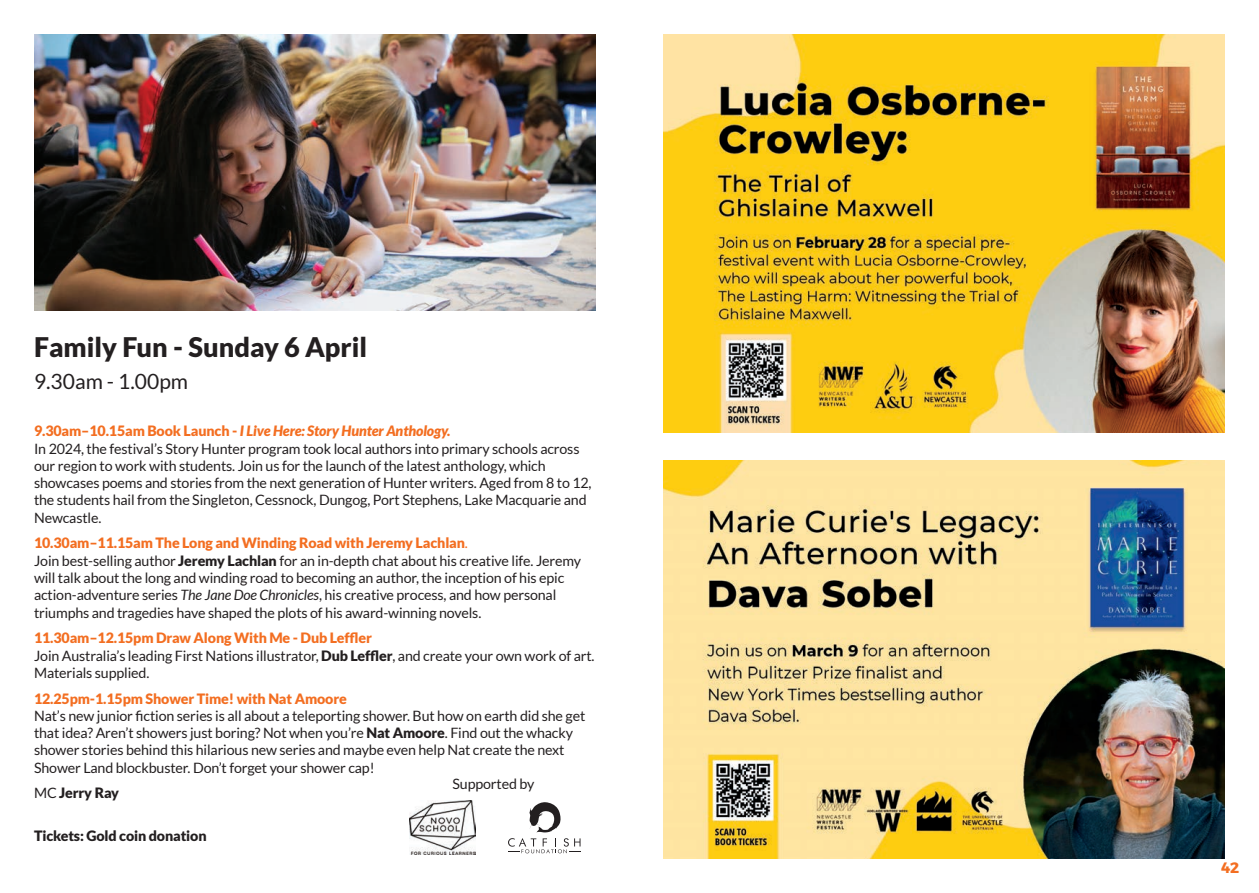
<style>
.page{position:relative;width:1259px;height:893px;background:#fff}
.page>*{position:absolute;margin:0;border:0;box-sizing:border-box;transform-origin:0 0}
.t1{font:900 27px "Lato";color:#231f20}
.t2{font:21px "Lato";color:#231f20}
.t3{font:700 15px "Montserrat";color:#f36e21}
.Body_Text{font:14.25px/17.2px "Lato";letter-spacing:-.01em;color:#231f20}
.Body_Text-2{font:900 14.25px "Lato";letter-spacing:-.01em;color:#231f20}
.s1{font-weight:900;color:#f36e21}
.s2{font-weight:900;font-style:italic;color:#f36e21}
.s3{color:#f36e21}
.s4{font-weight:900}
.s5{font-style:italic}
.s6{font-weight:400}
</style>
<div class="page">
<img style="left:34px;top:34px;width:561px;height:276px">
<img style="left:410px;top:800px;width:66px;height:54px">
<svg style="left:529px;top:802px;width:32px;height:30px"></svg>
<svg style="left:508px;top:838px;width:72px;height:15px"></svg>
<img style="left:664px;top:34px;width:561px;height:398px">
<img style="left:664px;top:460px;width:561px;height:399px">
<p class="t1" style="left:34px;top:331px;width:335px">Family Fun - Sunday 6 April</p>
<p class="t2" style="left:34px;top:370px;width:156px">9.30am - 1.00pm</p>
<p class="Body_Text" style="left:34px;top:423px;width:559px"><span class="s1">9.30am–10.15am Book Launch -</span> <span class="s2">I Live Here: Story Hunter Anthology.<br></span>In 2024, the festival’s Story Hunter program took local authors into primary schools across our region to work with students. Join us for the launch of the latest anthology, which showcases poems and stories from the next generation of Hunter writers. Aged from 8 to 12, the students hail from the Singleton, Cessnock, Dungog, Port Stephens, Lake Macquarie and Newcastle.</p>
<p class="Body_Text" style="left:34px;top:535px;width:548px"><span class="s1">10.30am–11.15am The Long and Winding Road with Jeremy Lachlan</span><span class="s3">.<br></span>Join best-selling author <span class="s4">Jeremy Lachlan</span> for an in-depth chat about his creative life. Jeremy will talk about the long and winding road to becoming an author, the inception of his epic action-adventure series <span class="s5">The Jane Doe Chronicles</span>, his creative process, and how personal triumphs and tragedies have shaped the plots of his award-winning novels.</p>
<p class="Body_Text" style="left:34px;top:629px;width:562px"><span class="s1">11.30am–12.15pm Draw Along With Me - Dub Leffler<br></span>Join Australia’s leading First Nations illustrator, <span class="s4">Dub Leffler</span>, and create your own work of art.<br>Materials supplied.</p>
<p class="Body_Text" style="left:34px;top:690px;width:553px"><span class="s1">12.25pm-1.15pm Shower Time! with Nat Amoore<br></span>Nat’s new junior fiction series is all about a teleporting shower. But how on earth did she get that idea? Aren’t showers just boring? Not when you’re <span class="s4">Nat Amoore</span>. Find out the whacky shower stories behind this hilarious new series and maybe even help Nat create the next Shower Land blockbuster. Don’t forget your shower cap!</p>
<p class="Body_Text-2" style="left:34px;top:785px;width:87px"><span class="s6">MC</span> Jerry Ray</p>
<p class="Body_Text-2" style="left:34px;top:828px;width:174px">Tickets: Gold coin donation</p>
<p class="Body_Text" style="left:452px;top:775px;width:83px">Supported by</p>
<p class="t3" style="left:1221px;top:855px;width:19px">42</p>
</div>
